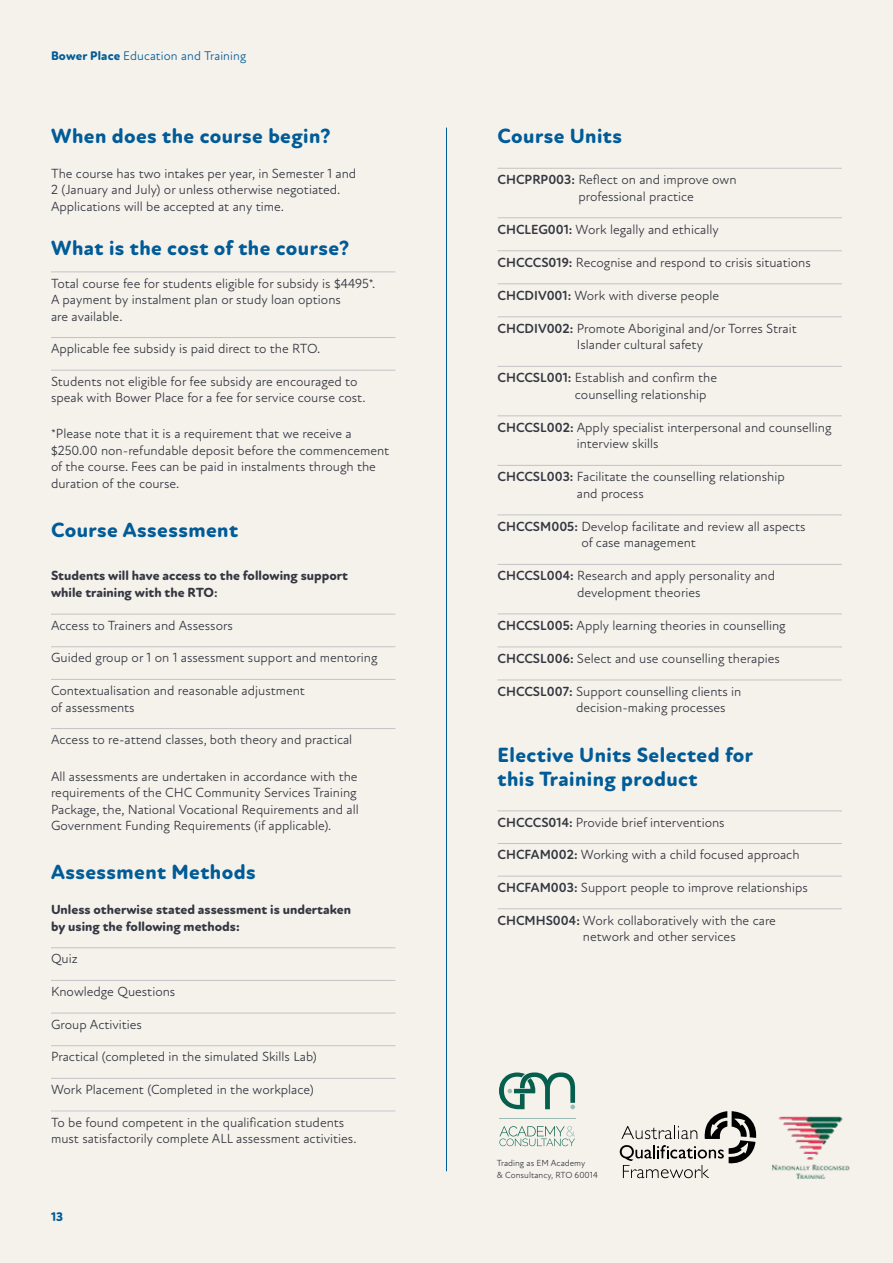
<style>
.page{position:relative;width:893px;height:1263px;background:#f5f2ec}
.page>*{position:absolute;margin:0;border:0;box-sizing:border-box;transform-origin:0 0}
.t1{font:800 21px/24px "Atten Round New";letter-spacing:.02em;color:#005b97}
.t2{font:13.5px/16.5px "Atten Round New";color:#343741}
.t3{font:800 13.5px/16.5px "Atten Round New";color:#343741}
.t4{font:12.75px "Atten Round New";letter-spacing:.01em;color:#005b97}
.t5{font:800 12.75px "Atten Round New";color:#005b97}
.t6{font:9px/12px "Atten Round New";color:#343741}
.s1{font-weight:800}
.s2{font-weight:700}
</style>
<div class="page">
<hr style="left:51px;top:272px;width:344px;height:1px;background:#c2c3c6">
<hr style="left:51px;top:337px;width:344px;height:1px;background:#c2c3c6">
<hr style="left:51px;top:370px;width:344px;height:1px;background:#c2c3c6">
<hr style="left:446px;top:128px;width:1px;height:1043px;background:#005b97">
<svg style="left:499px;top:1126px;width:76px;height:20px"></svg>
<svg style="left:499px;top:1072px;width:76px;height:37px"></svg>
<hr style="left:499px;top:1118px;width:76px;height:1px;background:#9abcb5">
<hr style="left:51px;top:728px;width:344px;height:1px;background:#c2c3c6">
<hr style="left:51px;top:614px;width:344px;height:1px;background:#c2c3c6">
<hr style="left:51px;top:646px;width:344px;height:1px;background:#c2c3c6">
<hr style="left:51px;top:679px;width:344px;height:1px;background:#c2c3c6">
<hr style="left:497px;top:908px;width:345px;height:1px;background:#c2c3c6">
<hr style="left:497px;top:811px;width:345px;height:1px;background:#c2c3c6">
<hr style="left:497px;top:843px;width:345px;height:1px;background:#c2c3c6">
<hr style="left:497px;top:876px;width:345px;height:1px;background:#c2c3c6">
<hr style="left:51px;top:1045px;width:344px;height:1px;background:#c2c3c6">
<hr style="left:51px;top:1078px;width:344px;height:1px;background:#c2c3c6">
<hr style="left:51px;top:1111px;width:344px;height:1px;background:#c5c9d0">
<hr style="left:51px;top:947px;width:344px;height:1px;background:#c2c3c6">
<hr style="left:51px;top:980px;width:344px;height:1px;background:#c2c3c6">
<hr style="left:51px;top:1013px;width:344px;height:1px;background:#c2c3c6">
<hr style="left:497px;top:317px;width:345px;height:1px;background:#c2c3c6">
<hr style="left:497px;top:366px;width:345px;height:1px;background:#c2c3c6">
<hr style="left:497px;top:416px;width:345px;height:1px;background:#c2c3c6">
<hr style="left:497px;top:465px;width:345px;height:1px;background:#c2c3c6">
<hr style="left:497px;top:515px;width:345px;height:1px;background:#c2c3c6">
<hr style="left:497px;top:564px;width:345px;height:1px;background:#c2c3c6">
<hr style="left:497px;top:614px;width:345px;height:1px;background:#c2c3c6">
<hr style="left:497px;top:647px;width:345px;height:1px;background:#c2c3c6">
<hr style="left:497px;top:680px;width:345px;height:1px;background:#c2c3c6">
<hr style="left:497px;top:168px;width:345px;height:1px;background:#c2c3c6">
<hr style="left:497px;top:217px;width:345px;height:1px;background:#c2c3c6">
<hr style="left:497px;top:250px;width:345px;height:1px;background:#c2c3c6">
<hr style="left:497px;top:284px;width:345px;height:1px;background:#c2c3c6">
<svg style="left:619px;top:1111px;width:137px;height:67px"></svg>
<img style="left:772px;top:1117px;width:77px;height:62px">
<p class="t4" style="left:51px;top:48px;width:197px"><span class="s1">Bower Place</span> Education and Training</p>
<h1 class="t1" style="left:51px;top:124px;width:281px">When does the course begin?</h1>
<p class="t2" style="left:51px;top:165px;width:307px">The course has two intakes per year, in Semester 1 and<br>2 (January and July) or unless otherwise negotiated.<br>Applications will be accepted at any time.</p>
<h1 class="t1" style="left:51px;top:236px;width:299px">What is the cost of the course?</h1>
<p class="t2" style="left:51px;top:275px;width:326px">Total course fee for students eligible for subsidy is $4495*.<br>A payment by instalment plan or study loan options<br>are available.</p>
<p class="t2" style="left:51px;top:341px;width:271px">Applicable fee subsidy is paid direct to the RTO.</p>
<p class="t2" style="left:51px;top:373px;width:316px">Students not eligible for fee subsidy are encouraged to speak with Bower Place for a fee for service course cost.</p>
<p class="t2" style="left:51px;top:426px;width:340px">*Please note that it is a requirement that we receive a $250.00 non-refundable deposit before the commencement of the course. Fees can be paid in instalments through the duration of the course.</p>
<h1 class="t1" style="left:51px;top:518px;width:189px">Course Assessment</h1>
<p class="t3" style="left:51px;top:568px;width:299px">Students will have access to the following support while training with the RTO<span class="s2">:</span></p>
<p class="t2" style="left:51px;top:617px;width:183px">Access to Trainers and Assessors</p>
<p class="t2" style="left:51px;top:650px;width:328px">Guided group or 1 on 1 assessment support and mentoring</p>
<p class="t2" style="left:51px;top:682px;width:255px">Contextualisation and reasonable adjustment of assessments</p>
<p class="t2" style="left:51px;top:731px;width:303px">Access to re-attend classes, both theory and practical</p>
<p class="t2" style="left:51px;top:768px;width:309px">All assessments are undertaken in accordance with the requirements of the CHC Community Services Training Package, the, National Vocational Requirements and all Government Funding Requirements (if applicable).</p>
<h1 class="t1" style="left:51px;top:861px;width:206px">Assessment Methods</h1>
<p class="t3" style="left:51px;top:902px;width:302px">Unless otherwise stated assessment is undertaken by using the following methods:</p>
<p class="t2" style="left:51px;top:951px;width:28px">Quiz</p>
<p class="t2" style="left:51px;top:983px;width:126px">Knowledge Questions</p>
<p class="t2" style="left:51px;top:1016px;width:93px">Group Activities</p>
<p class="t2" style="left:51px;top:1049px;width:267px">Practical (completed in the simulated Skills Lab)</p>
<p class="t2" style="left:51px;top:1081px;width:264px">Work Placement (Completed in the workplace)</p>
<p class="t2" style="left:51px;top:1114px;width:307px">To be found competent in the qualification students must satisfactorily complete ALL assessment activities.</p>
<p class="t5" style="left:51px;top:1209px;width:14px">13</p>
<h1 class="t1" style="left:497px;top:124px;width:126px">Course Units</h1>
<p class="t2" style="left:578px;top:172px;width:160px;text-indent:-81px"><span class="s2">CHCPRP003:</span> Reflect on and improve own professional practice</p>
<p class="t2" style="left:497px;top:221px;width:223px"><span class="s2">CHCLEG001:</span> Work legally and ethically</p>
<p class="t2" style="left:497px;top:254px;width:315px"><span class="s2">CHCCCS019:</span> Recognise and respond to crisis situations</p>
<p class="t2" style="left:497px;top:287px;width:223px"><span class="s2">CHCDIV001:</span> Work with diverse people</p>
<p class="t2" style="left:577px;top:320px;width:221px;text-indent:-79px"><span class="s2">CHCDIV002:</span> Promote Aboriginal and/or Torres Strait<br>Islander cultural safety</p>
<p class="t2" style="left:575px;top:370px;width:144px;text-indent:-77px"><span class="s2">CHCCSL001:</span> Establish and confirm the counselling relationship</p>
<p class="t2" style="left:577px;top:419px;width:256px;text-indent:-79px"><span class="s2">CHCCSL002:</span> Apply specialist interpersonal and counselling interview skills</p>
<p class="t2" style="left:577px;top:469px;width:209px;text-indent:-79px"><span class="s2">CHCCSL003:</span> Facilitate the counselling relationship and process</p>
<p class="t2" style="left:581px;top:518px;width:226px;text-indent:-84px"><span class="s2">CHCCSM005:</span> Develop facilitate and review all aspects of case management</p>
<p class="t2" style="left:497px;top:568px;width:279px;text-align:center"><span class="s2">CHCCSL004:</span> Research and apply personality and development theories</p>
<p class="t2" style="left:497px;top:617px;width:290px"><span class="s2">CHCCSL005:</span> Apply learning theories in counselling</p>
<p class="t2" style="left:497px;top:650px;width:284px"><span class="s2">CHCCSL006:</span> Select and use counselling therapies</p>
<p class="t2" style="left:576px;top:683px;width:167px;text-indent:-79px"><span class="s2">CHCCSL007:</span> Support counselling clients in decision-making processes</p>
<h1 class="t1" style="left:497px;top:743px;width:257px">Elective Units Selected for this Training product</h1>
<p class="t2" style="left:497px;top:814px;width:229px"><span class="s2">CHCCCS014:</span> Provide brief interventions</p>
<p class="t2" style="left:497px;top:846px;width:304px"><span class="s2">CHCFAM002:</span> Working with a child focused approach</p>
<p class="t2" style="left:497px;top:879px;width:312px"><span class="s2">CHCFAM003:</span> Support people to improve relationships</p>
<p class="t2" style="left:583px;top:912px;width:195px;text-indent:-85px"><span class="s2">CHCMHS004:</span> Work collaboratively with the care network and other services</p>
<p class="t6" style="left:497px;top:1157px;width:102px">Trading as EM Academy<br>&amp; Consultancy, RTO 60014</p>
</div>
